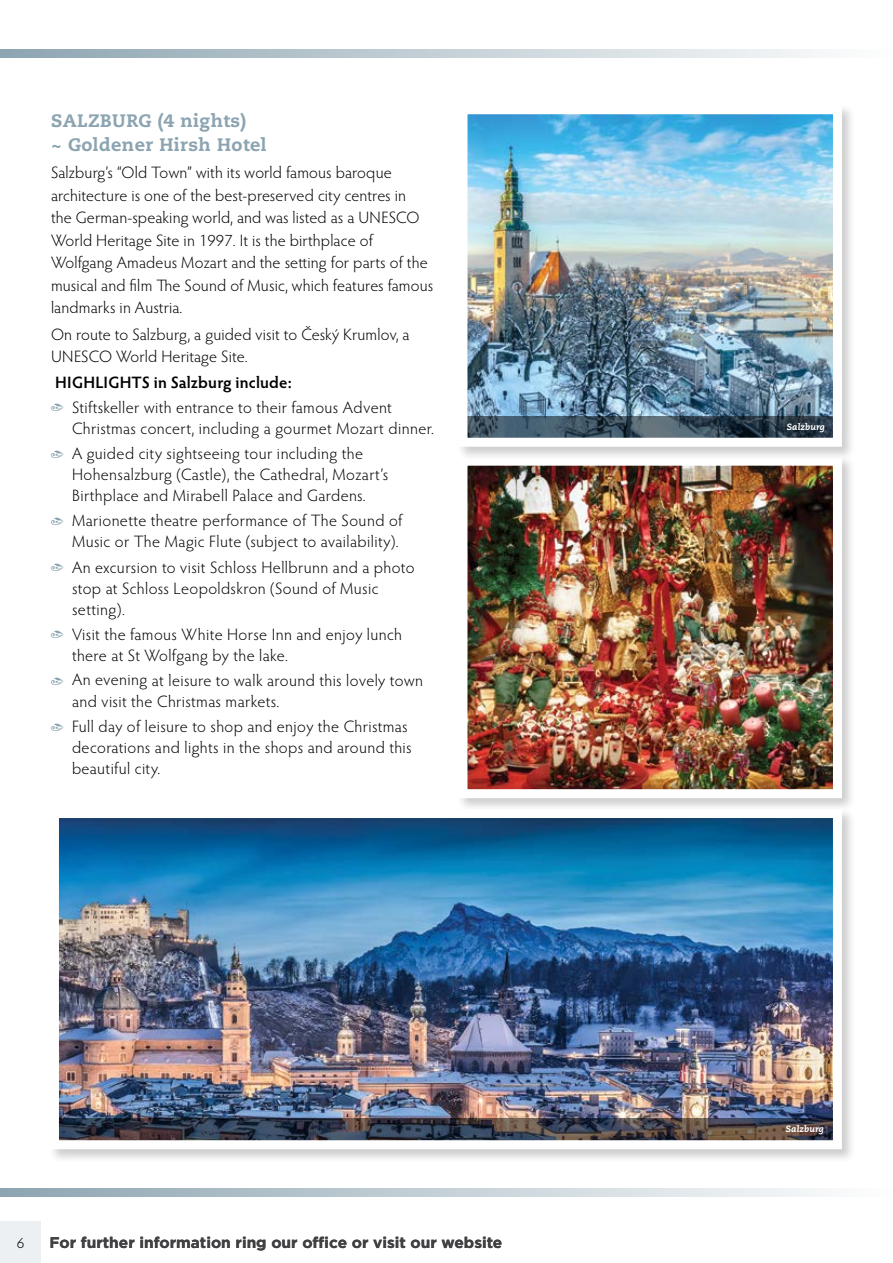
<style>
.page{position:relative;width:893px;height:1263px;background:#fff}
.page>*{position:absolute;margin:0;border:0;box-sizing:border-box;transform-origin:0 0}
.t1{font:800 18px/24px "Caecilia LT Std";letter-spacing:.025em;color:#8ca4b1}
.t2{font:300 16.5px/21px "Hypatia Sans Pro";letter-spacing:.02em;color:#000}
.t3{font:600 16.5px "Hypatia Sans Pro";letter-spacing:.01em;color:#000}
.t4{font:700 15.45px "Gotham";color:#414042}
.t5{font:300 15px "Hypatia Sans Pro";color:#000}
.t6{font:italic 800 9px "Caecilia LT Std";letter-spacing:.01em;color:#fff}
.s1{color:#8ca4b1}
</style>
<div class="page">
<div style="left:0;top:1221px;width:41px;height:42px;background:#ecf0f3"></div>
<div style="left:456px;top:454px;width:400px;height:358px;background:#000;opacity:.2"></div>
<img style="left:456px;top:461px;width:390px;height:342px">
<div style="left:48px;top:807px;width:808px;height:356px;background:#000;opacity:.2"></div>
<img style="left:48px;top:804px;width:798px;height:350px">
<div style="left:456px;top:103px;width:400px;height:358px;background:#000;opacity:.2"></div>
<img style="left:456px;top:103px;width:390px;height:348px">
<svg style="left:0;top:1188px;width:819px;height:8px;background:#c0cdd4"></svg>
<svg style="left:0;top:49px;width:819px;height:8px;background:#c0cdd4"></svg>
<p class="t1" style="left:51px;top:109px;width:217px">SALZBURG (4 nights)<br>~ Goldener Hirsh Hotel</p>
<p class="t2" style="left:51px;top:161px;width:384px;line-height:22.5px">Salzburg’s “Old Town” with its world famous baroque architecture is one of the best-preserved city centres in<br>the German-speaking world, and was listed as a UNESCO World Heritage Site in 1997. It is the birthplace of Wolfgang Amadeus Mozart and the setting for parts of the musical and film The Sound of Music, which features famous landmarks in Austria.</p>
<p class="t2" style="left:51px;top:323px;width:360px;line-height:22.5px">On route to Salzburg, a guided visit to Český Krumlov, a<br>UNESCO World Heritage Site.</p>
<p class="t3" style="left:55px;top:370px;width:238px">HIGHLIGHTS in Salzburg include:</p>
<p class="t2" style="left:72px;top:396px;width:364px;text-indent:-21px"><span class="s1">•</span> Stiftskeller with entrance to their famous Advent<br>Christmas concert, including a gourmet Mozart dinner.</p>
<p class="t2" style="left:72px;top:442px;width:318px;text-indent:-21px"><span class="s1">•</span> A guided city sightseeing tour including the<br>Hohensalzburg (Castle), the Cathedral, Mozart’s<br>Birthplace and Mirabell Palace and Gardens.</p>
<p class="t2" style="left:51px;top:510px;width:353px;text-align:right"><span class="s1">•</span> Marionette theatre performance of The Sound of<br>Music or The Magic Flute (subject to availability).</p>
<p class="t2" style="left:72px;top:556px;width:344px;text-indent:-21px"><span class="s1">•</span> An excursion to visit Schloss Hellbrunn and a photo stop at Schloss Leopoldskron (Sound of Music setting).</p>
<p class="t2" style="left:72px;top:623px;width:332px;text-indent:-21px"><span class="s1">•</span> Visit the famous White Horse Inn and enjoy lunch there at St Wolfgang by the lake.</p>
<p class="t2" style="left:72px;top:670px;width:353px;text-indent:-21px"><span class="s1">•</span> An evening at leisure to walk around this lovely town and visit the Christmas markets.</p>
<p class="t2" style="left:72px;top:716px;width:341px;text-indent:-21px"><span class="s1">•</span> Full day of leisure to shop and enjoy the Christmas decorations and lights in the shops and around this beautiful city.</p>
<p class="t5" style="left:17px;top:1233px;width:9px">6</p>
<p class="t4" style="left:50px;top:1233px;width:454px">For further information ring our office or visit our website</p>
<p class="t4" style="left:313px;top:1233px;width:18px">f</p>
<p class="t6" style="left:787px;top:422px;width:40px">Salzburg</p>
<p class="t6" style="left:786px;top:1124px;width:40px">Salzburg</p>
</div>
